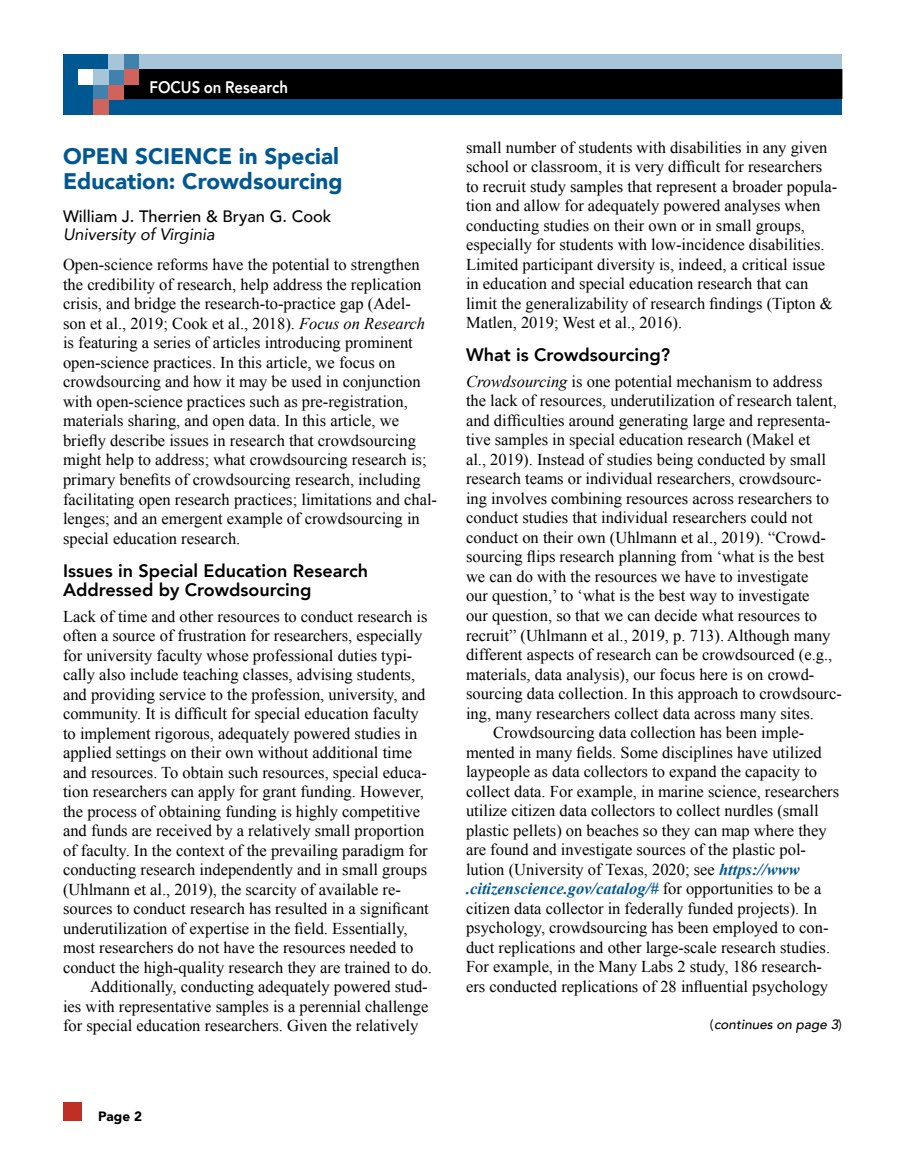
<style>
.page{position:relative;width:905px;height:1175px;background:#fff}
.page>*{position:absolute;margin:0;border:0;box-sizing:border-box;transform-origin:0 0}
.AT{font:900 22.5px/25.5px "Avenir";color:#005892}
.t1{font:800 18px/19.5px "Avenir";color:#000}
.t2{font:800 16.65px "Avenir";color:#fff;scale:.9 1}
.Body_After_Head{font:16.5px/19.5px "Times New Roman";color:#000}
.Body_Text{font:16.5px/19.5px "Times New Roman";color:#000}
.Author_Name{font:500 16.5px/18px "Avenir";color:#000}
.Continued_From{font:italic 500 13.5px "Avenir";color:#000}
.t3{font:900 13.5px "Avenir";color:#000}
.s1{font-weight:400;font-style:italic}
.s2{font-style:italic}
.s3{font-weight:700;font-style:italic;color:#005892}
.s4{font-weight:400;font-style:normal}
</style>
<div class="page">
<div style="left:63px;top:1102px;width:18px;height:18px;background:#c02f26"></div>
<div style="left:63px;top:54px;width:779px;height:60px;background:#005892"></div>
<div style="left:138px;top:54px;width:704px;height:15px;background:#a6c5d9"></div>
<div style="left:124px;top:70px;width:717px;height:28px;background:#000"></div>
<div style="left:123px;top:69px;width:719px;height:30px;border:2px solid #000"></div>
<div style="left:123px;top:54px;width:15px;height:15px;background:#4082ad"></div>
<div style="left:93px;top:84px;width:15px;height:15px;background:#4082ad"></div>
<div style="left:93px;top:99px;width:15px;height:15px;background:#d0635c"></div>
<div style="left:108px;top:84px;width:15px;height:15px;background:#d0635c"></div>
<div style="left:123px;top:69px;width:15px;height:15px;background:#d0635c"></div>
<div style="left:78px;top:69px;width:15px;height:15px;background:#fff"></div>
<div style="left:108px;top:69px;width:15px;height:15px;background:#4082ad"></div>
<div style="left:93px;top:69px;width:15px;height:15px;background:#a6c5d9"></div>
<div style="left:108px;top:54px;width:15px;height:15px;background:#a6c5d9"></div>
<p class="t2" style="left:149px;top:74px;width:155px">FOCUS on Research</p>
<p class="AT" style="left:63px;top:143px;width:281px">OPEN SCIENCE in Special<br>Education: Crowdsourcing</p>
<p class="Author_Name" style="left:63px;top:207px;width:270px">William J. Therrien &amp; Bryan G. Cook<br><span class="s1">University of Virginia</span></p>
<p class="Body_After_Head" style="left:63px;top:255px;width:375px">Open-science reforms have the potential to strengthen the credibility of research, help address the replication crisis, and bridge the research-to-practice gap (Adel&shy;son et al., 2019; Cook et al., 2018). <span class="s2">Focus on Research </span>is featuring a series of articles introducing prominent open-science practices. In this article, we focus on crowdsourcing and how it may be used in conjunction with open-science practices such as pre-registration, materials sharing, and open data. In this article, we briefly describe issues in research that crowdsourcing might help to address; what crowdsourcing research is; primary benefits of crowdsourcing research, including facilitating open research practices; limitations and chal&shy;lenges; and an emergent example of crowdsourcing in special education research.</p>
<h1 class="t1" style="left:63px;top:560px;width:307px">Issues in Special Education Research<br>Addressed by Crowdsourcing</h1>
<p class="Body_After_Head" style="left:63px;top:606px;width:370px">Lack of time and other resources to conduct research is often a source of frustration for researchers, especially for university faculty whose professional duties typi&shy;cally also include teaching classes, advising students, and providing service to the profession, university, and community. It is difficult for special education faculty to implement rigorous, adequately powered studies in applied settings on their own without additional time and resources. To obtain such resources, special educa&shy;tion researchers can apply for grant funding. However, the process of obtaining funding is highly competitive and funds are received by a relatively small proportion of faculty. In the context of the prevailing paradigm for conducting research independently and in small groups (Uhlmann et al., 2019), the scarcity of available re&shy;sources to conduct research has resulted in a significant underutilization of expertise in the field. Essentially, most researchers do not have the resources needed to conduct the high-quality research they are trained to do.</p>
<p class="Body_Text" style="left:63px;top:976px;width:367px;text-align:justify;text-indent:27px">Additionally, conducting adequately powered stud&shy;ies with representative samples is a perennial challenge for special education researchers. Given the relatively</p>
<p class="Body_Text" style="left:466px;top:137px;width:373px">small number of students with disabilities in any given school or classroom, it is very difficult for researchers to recruit study samples that represent a broader popula&shy;tion and allow for adequately powered analyses when conducting studies on their own or in small groups, especially for students with low-incidence disabilities.<br>Limited participant diversity is, indeed, a critical issue in education and special education research that can limit the generalizability of research findings (Tipton &amp; Matlen, 2019; West et al., 2016).</p>
<h1 class="t1" style="left:466px;top:345px;width:205px">What is Crowdsourcing?</h1>
<p class="Body_After_Head" style="left:466px;top:371px;width:377px"><span class="s2">Crowdsourcing</span> is one potential mechanism to address the lack of resources, underutilization of research talent, and difficulties around generating large and representa&shy;tive samples in special education research (Makel et<br>al., 2019). Instead of studies being conducted by small research teams or individual researchers, crowdsourc&shy;ing involves combining resources across researchers to conduct studies that individual researchers could not conduct on their own (Uhlmann et al., 2019). “Crowd&shy;sourcing flips research planning from ‘what is the best we can do with the resources we have to investigate<br>our question,’ to ‘what is the best way to investigate<br>our question, so that we can decide what resources to recruit” (Uhlmann et al., 2019, p. 713). Although many different aspects of research can be crowdsourced (e.g., materials, data analysis), our focus here is on crowd&shy;sourcing data collection. In this approach to crowdsourc&shy;ing, many researchers collect data across many sites.</p>
<p class="Body_Text" style="left:466px;top:722px;width:374px;text-indent:27px">Crowdsourcing data collection has been imple&shy;mented in many fields. Some disciplines have utilized laypeople as data collectors to expand the capacity to collect data. For example, in marine science, researchers utilize citizen data collectors to collect nurdles (small plastic pellets) on beaches so they can map where they are found and investigate sources of the plastic pol&shy;lution (University of Texas, 2020; see <span class="s3">https://www .citizenscience.gov/catalog/#</span> for opportunities to be a citizen data collector in federally funded projects). In psychology, crowdsourcing has been employed to con&shy;duct replications and other large-scale research studies.<br>For example, in the Many Labs 2 study, 186 research&shy;ers conducted replications of 28 influential psychology</p>
<p class="Continued_From" style="left:709px;top:1016px;width:134px"><span class="s4">(</span>continues on page 3<span class="s4">)</span></p>
<p class="t3" style="left:98px;top:1104px;width:45px">Page 2</p>
</div>
